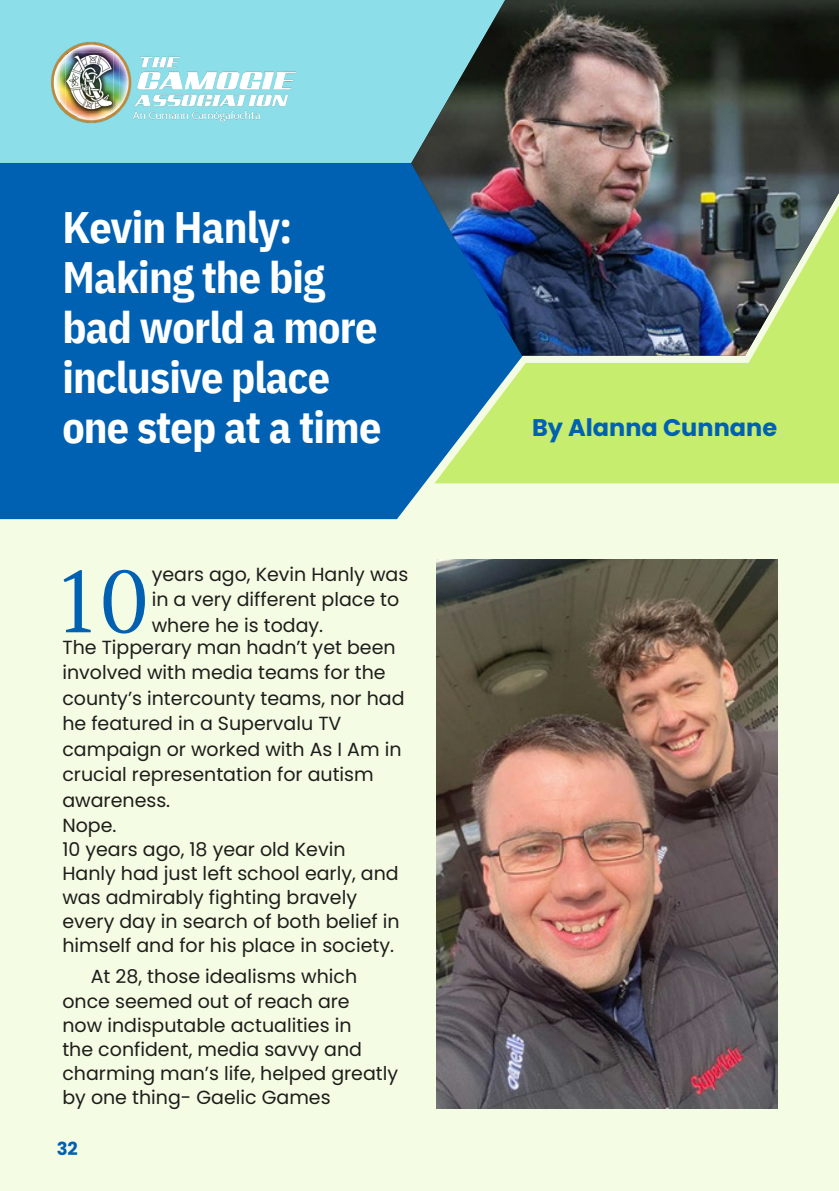
<style>
.page{position:relative;width:839px;height:1191px;background:#fff}
.page>*{position:absolute;margin:0;border:0;box-sizing:border-box;transform-origin:0 0}
.t1{font:90px "Singel";color:#0061b3}
.t2{font:700 44px "IBM Plex Sans Cond";letter-spacing:-.02em;color:#fff}
.t3{font:700 24px "Poppins";color:#0061b3}
.t4{font:19px/24px "Poppins";color:#1d1d1b}
.t5{font:700 18px "Poppins";color:#0061b3}
</style>
<div class="page">
<div style="left:0;top:0;width:838px;height:1191px;background:#f5fce4"></div>
<div style="left:0;top:0;width:565px;height:194px;background:#8cdee8"></div>
<div style="left:0;top:163px;width:671px;height:356px;background:#0061b3"></div>
<svg style="left:434px;top:356px;width:404px;height:127px;background:#b4df7b"></svg>
<img style="left:411px;top:0;width:427px;height:356px">
<img style="left:51px;top:41px;width:245px;height:83px">
<img style="left:60px;top:47px;width:59px;height:70px">
<img style="left:69px;top:53px;width:44px;height:58px">
<img style="left:65px;top:53px;width:4px;height:58px">
<img style="left:67px;top:54px;width:45px;height:56px">
<img style="left:437px;top:559px;width:340px;height:549px">
<p class="t2" style="left:62px;top:198px;width:232px">Kevin Hanly:</p>
<p class="t2" style="left:62px;top:248px;width:264px">Making the big</p>
<p class="t2" style="left:62px;top:298px;width:317px">bad world a more</p>
<h1 class="t2" style="left:62px;top:348px;width:269px">inclusive place</h1>
<h1 class="t2" style="left:62px;top:398px;width:320px">one step at a time</h1>
<h1 class="t3" style="left:532px;top:411px;width:246px">By Alanna Cunnane</h1>
<h1 class="t1" style="left:60px;top:548px;width:91px">10</h1>
<h2 class="t4" style="left:152px;top:561px;width:258px;line-height:25.6px">years ago, Kevin Hanly was in a very different place to where he is today.</h2>
<p class="t4" style="left:62px;top:634px;width:344px;line-height:25.6px">The Tipperary man hadn’t yet been involved with media teams for the county’s intercounty teams, nor had he featured in a Supervalu TV campaign or worked with As I Am in crucial representation for autism awareness.</p>
<p class="t4" style="left:62px;top:813px;width:339px">Nope.<br>10 years ago, 18 year old Kevin<br>Hanly had just left school early, and was admirably fighting bravely every day in search of both belief in himself and for his place in society.</p>
<p class="t4" style="left:91px;top:965px;width:268px">At 28, those idealisms which</p>
<p class="t4" style="left:62px;top:990px;width:337px">once seemed out of reach are<br>now indisputable actualities in<br>the confident, media savvy and charming man’s life, helped greatly by one thing- Gaelic Games</p>
<h1 class="t5" style="left:57px;top:1136px;width:23px">32</h1>
</div>
